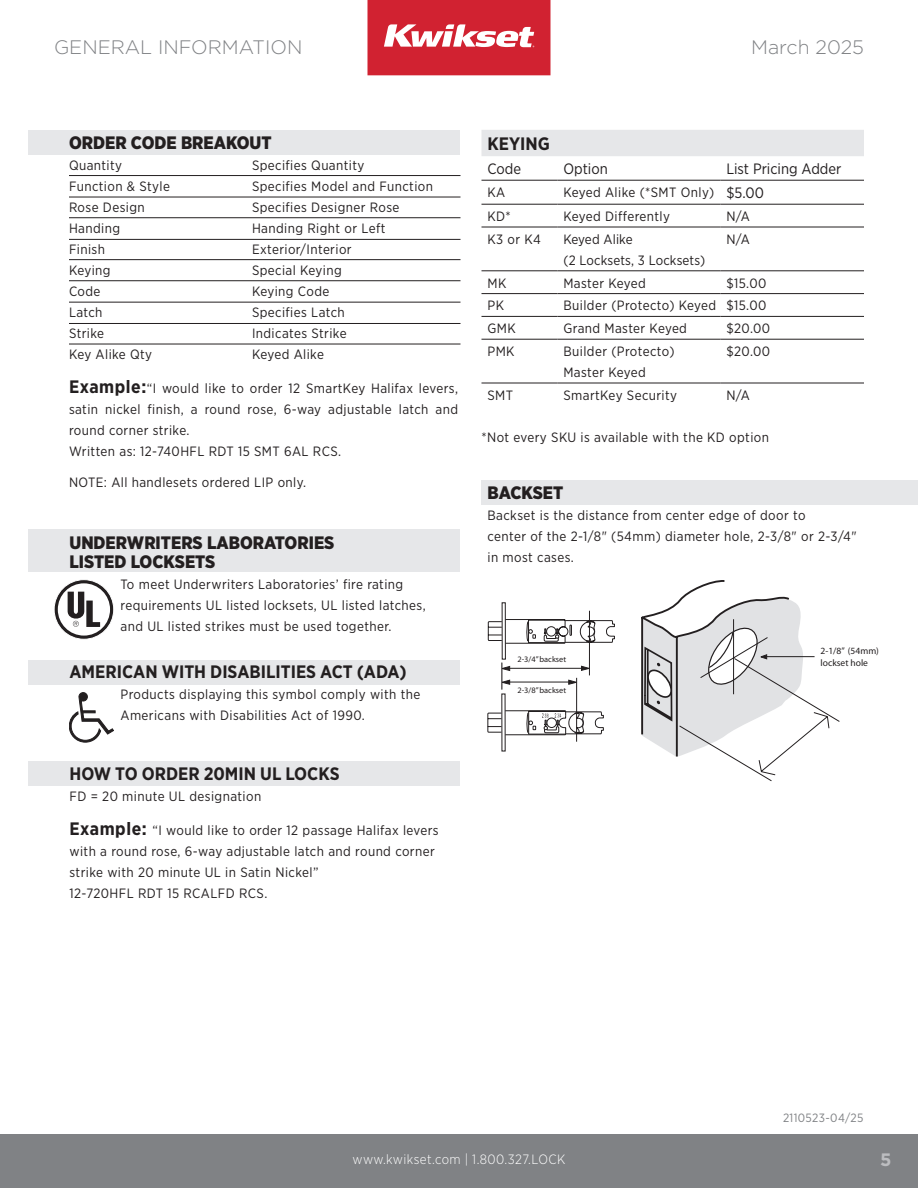
<style>
.page{position:relative;width:918px;height:1188px;background:#fff}
.page>*{position:absolute;margin:0;border:0;box-sizing:border-box;transform-origin:0 0}
.t1{font:300 19.5px "Gotham";color:#808285}
.Header_-_Gotham_Narrow_Black{font:900 18px/19.5px "Gotham Narrow";color:#231f20}
.Header_-_Gotham_Narrow_Black-2{font:700 18px "Gotham Narrow";color:#231f20}
.t2{font:700 18px "Gotham";color:#bcbdc0}
.sub_cat{font:15px "Gotham Narrow";color:#231f20}
.content{font:13.5px/21px "Gotham Narrow";letter-spacing:.03em;color:#231f20}
.content-2{font:13.5px/21px "Gotham Narrow";letter-spacing:.01em;color:#231f20}
.t3{font:300 13.5px "Gotham Narrow";letter-spacing:.03em;color:#fff}
.t4{font:12px "Gotham Narrow";letter-spacing:.03em;color:#808285}
.t5{font:9.45px/11.4px "Myriad";color:#231f20}
.t6{font:8.4px "Myriad";color:#231f20}
.s1{font-weight:700;font-size:18px}
</style>
<div class="page">
<div style="left:0;top:1134px;width:918px;height:54px;background:#808285"></div>
<svg style="left:367px;top:0;width:184px;height:75px;background:#d7404d"></svg>
<div style="left:28px;top:130px;width:432px;height:24px;background:#e6e7e9"></div>
<div style="left:28px;top:660px;width:432px;height:24px;background:#e6e7e9"></div>
<div style="left:28px;top:762px;width:432px;height:24px;background:#e6e7e9"></div>
<div style="left:28px;top:530px;width:432px;height:42px;background:#e6e7e9"></div>
<div style="left:482px;top:130px;width:382px;height:26px;background:#e6e7e9"></div>
<hr style="left:482px;top:180px;width:75px;height:1px;background:#231f20">
<hr style="left:557px;top:180px;width:163px;height:1px;background:#231f20">
<hr style="left:720px;top:180px;width:144px;height:1px;background:#231f20">
<hr style="left:482px;top:204px;width:75px;height:1px;background:#231f20">
<hr style="left:557px;top:204px;width:163px;height:1px;background:#231f20">
<hr style="left:720px;top:204px;width:144px;height:1px;background:#231f20">
<hr style="left:482px;top:227px;width:75px;height:1px;background:#231f20">
<hr style="left:557px;top:227px;width:163px;height:1px;background:#231f20">
<hr style="left:720px;top:227px;width:144px;height:1px;background:#231f20">
<hr style="left:482px;top:270px;width:75px;height:1px;background:#231f20">
<hr style="left:557px;top:270px;width:163px;height:1px;background:#231f20">
<hr style="left:720px;top:270px;width:144px;height:1px;background:#231f20">
<hr style="left:482px;top:293px;width:75px;height:1px;background:#231f20">
<hr style="left:557px;top:293px;width:163px;height:1px;background:#231f20">
<hr style="left:720px;top:293px;width:144px;height:1px;background:#231f20">
<hr style="left:482px;top:316px;width:75px;height:1px;background:#231f20">
<hr style="left:557px;top:316px;width:163px;height:1px;background:#231f20">
<hr style="left:720px;top:316px;width:144px;height:1px;background:#231f20">
<hr style="left:482px;top:339px;width:75px;height:1px;background:#231f20">
<hr style="left:557px;top:339px;width:163px;height:1px;background:#231f20">
<hr style="left:720px;top:339px;width:144px;height:1px;background:#231f20">
<hr style="left:482px;top:383px;width:75px;height:1px;background:#231f20">
<hr style="left:557px;top:383px;width:163px;height:1px;background:#231f20">
<hr style="left:720px;top:383px;width:144px;height:1px;background:#231f20">
<div style="left:482px;top:480px;width:436px;height:25px;background:#e6e7e9"></div>
<div style="left:502px;top:602px;width:4px;height:57px;border:1px solid #231f20"></div>
<svg style="left:488px;top:610px;width:127px;height:132px"></svg>
<hr style="left:502px;top:694px;width:3px;height:57px;background:#fff">
<svg style="left:641px;top:580px;width:199px;height:201px"></svg>
<svg style="left:69px;top:692px;width:45px;height:50px"></svg>
<svg style="left:54px;top:580px;width:60px;height:59px"></svg>
<div style="left:54px;top:580px;width:60px;height:59px;border:1px solid #fff;border-radius:50%"></div>
<div style="left:58px;top:583px;width:52px;height:53px;background:#fff;border-radius:50%"></div>
<svg style="left:68px;top:592px;width:32px;height:35px"></svg>
<hr style="left:69px;top:175px;width:391px;height:1px;background:#231f20">
<hr style="left:69px;top:197px;width:391px;height:1px;background:#231f20">
<hr style="left:69px;top:217px;width:391px;height:1px;background:#231f20">
<hr style="left:69px;top:239px;width:391px;height:1px;background:#231f20">
<hr style="left:69px;top:259px;width:391px;height:1px;background:#231f20">
<hr style="left:69px;top:280px;width:391px;height:1px;background:#231f20">
<hr style="left:69px;top:302px;width:391px;height:1px;background:#231f20">
<hr style="left:69px;top:323px;width:391px;height:1px;background:#231f20">
<hr style="left:69px;top:344px;width:391px;height:1px;background:#231f20">
<p class="t1" style="left:54px;top:35px;width:250px">GENERAL INFORMATION</p>
<h1 class="t1" style="left:751px;top:35px;width:114px">March 2025</h1>
<p class="Header_-_Gotham_Narrow_Black" style="left:69px;top:132px;width:204px">ORDER CODE BREAKOUT</p>
<p class="content" style="left:69px;top:154px;width:55px">Quantity</p>
<p class="content" style="left:252px;top:154px;width:114px">Specifies Quantity</p>
<p class="content" style="left:69px;top:175px;width:103px">Function &amp; Style</p>
<p class="content" style="left:252px;top:175px;width:183px">Specifies Model and Function</p>
<p class="content" style="left:69px;top:196px;width:77px">Rose Design</p>
<p class="content" style="left:252px;top:196px;width:149px">Specifies Designer Rose</p>
<p class="content" style="left:69px;top:217px;width:53px">Handing</p>
<p class="content" style="left:252px;top:217px;width:135px">Handing Right or Left</p>
<p class="content" style="left:69px;top:238px;width:37px">Finish</p>
<p class="content" style="left:252px;top:238px;width:101px">Exterior/Interior</p>
<p class="content" style="left:69px;top:259px;width:43px">Keying</p>
<p class="content" style="left:252px;top:259px;width:91px">Special Keying</p>
<p class="content" style="left:69px;top:280px;width:33px">Code</p>
<p class="content" style="left:252px;top:280px;width:79px">Keying Code</p>
<p class="content" style="left:69px;top:301px;width:35px">Latch</p>
<p class="content" style="left:252px;top:301px;width:94px">Specifies Latch</p>
<p class="content" style="left:69px;top:322px;width:37px">Strike</p>
<p class="content" style="left:252px;top:322px;width:96px">Indicates Strike</p>
<p class="content" style="left:69px;top:343px;width:85px">Key Alike Qty</p>
<p class="content" style="left:252px;top:343px;width:73px">Keyed Alike</p>
<p class="content" style="left:69px;top:378px;width:391px;text-align:justify"><span class="s1">Example:</span>“I would like to order 12 SmartKey Halifax levers, satin nickel finish, a round rose, 6-way adjustable latch and round corner strike.</p>
<p class="content" style="left:69px;top:441px;width:274px">Written as: 12-740HFL RDT 15 SMT 6AL RCS.</p>
<p class="content" style="left:69px;top:472px;width:239px">NOTE: All handlesets ordered LIP only.</p>
<p class="Header_-_Gotham_Narrow_Black" style="left:70px;top:532px;width:266px">UNDERWRITERS LABORATORIES<br>LISTED LOCKSETS</p>
<p class="content" style="left:121px;top:573px;width:307px">To meet Underwriters Laboratories’ fire rating requirements UL listed locksets, UL listed latches, and UL listed strikes must be used together.</p>
<p class="Header_-_Gotham_Narrow_Black-2" style="left:70px;top:660px;width:339px">AMERICAN WITH DISABILITIES ACT (ADA)</p>
<p class="content" style="left:121px;top:683px;width:301px">Products displaying this symbol comply with the</p>
<p class="content" style="left:121px;top:704px;width:246px">Americans with Disabilities Act of 1990.</p>
<p class="Header_-_Gotham_Narrow_Black-2" style="left:70px;top:762px;width:272px">HOW TO ORDER 20MIN UL LOCKS</p>
<p class="content" style="left:70px;top:785px;width:193px">FD = 20 minute UL designation</p>
<p class="content" style="left:70px;top:819px;width:371px"><span class="s1">Example:</span> “I would like to order 12 passage Halifax levers with a round rose, 6-way adjustable latch and round corner strike with 20 minute UL in Satin Nickel”</p>
<p class="content" style="left:70px;top:882px;width:199px">12-720HFL RDT 15 RCALFD RCS.</p>
<p class="Header_-_Gotham_Narrow_Black-2" style="left:488px;top:132px;width:64px">KEYING</p>
<p class="sub_cat" style="left:488px;top:160px;width:35px">Code</p>
<p class="sub_cat" style="left:563px;top:160px;width:46px">Option</p>
<p class="sub_cat" style="left:726px;top:160px;width:117px">List Pricing Adder</p>
<p class="content" style="left:488px;top:181px;width:19px">KA</p>
<p class="content" style="left:563px;top:181px;width:153px">Keyed Alike (*SMT Only)</p>
<p class="sub_cat" style="left:726px;top:184px;width:39px">$5.00</p>
<p class="content" style="left:488px;top:205px;width:25px">KD*</p>
<p class="content" style="left:563px;top:205px;width:108px">Keyed Differently</p>
<p class="content" style="left:726px;top:205px;width:25px">N/A</p>
<p class="content" style="left:488px;top:228px;width:55px">K3 or K4</p>
<p class="content-2" style="left:563px;top:228px;width:143px">Keyed Alike<br>(2 Locksets, 3 Locksets)</p>
<p class="content" style="left:726px;top:228px;width:25px">N/A</p>
<p class="content" style="left:488px;top:272px;width:20px">MK</p>
<p class="content" style="left:563px;top:272px;width:84px">Master Keyed</p>
<p class="content" style="left:726px;top:272px;width:42px">$15.00</p>
<p class="content" style="left:488px;top:295px;width:18px">PK</p>
<p class="content" style="left:563px;top:295px;width:154px">Builder (Protecto) Keyed</p>
<p class="content" style="left:726px;top:295px;width:42px">$15.00</p>
<p class="content" style="left:488px;top:318px;width:30px">GMK</p>
<p class="content" style="left:563px;top:318px;width:125px">Grand Master Keyed</p>
<p class="content" style="left:726px;top:318px;width:45px">$20.00</p>
<p class="content" style="left:488px;top:340px;width:29px">PMK</p>
<p class="content" style="left:563px;top:340px;width:113px">Builder (Protecto)<br>Master Keyed</p>
<p class="content" style="left:726px;top:340px;width:45px">$20.00</p>
<p class="content" style="left:488px;top:384px;width:27px">SMT</p>
<p class="content" style="left:563px;top:384px;width:115px">SmartKey Security</p>
<p class="content" style="left:726px;top:384px;width:25px">N/A</p>
<p class="content" style="left:482px;top:426px;width:289px">*Not every SKU is available with the KD option</p>
<p class="Header_-_Gotham_Narrow_Black" style="left:488px;top:482px;width:77px">BACKSET</p>
<p class="content" style="left:488px;top:504px;width:371px">Backset is the distance from center edge of door to<br>center of the 2-1/8" (54mm) diameter hole, 2-3/8" or 2-3/4" in most cases.</p>
<p class="t6" style="left:517px;top:655px;width:50px">2-3/4” backset</p>
<p class="t5" style="left:821px;top:646px;width:60px">2-1/8” (54mm) lockset hole</p>
<p class="t6" style="left:517px;top:686px;width:50px">2-3/8” backset</p>
<p class="t4" style="left:783px;top:1110px;width:82px">2110523-04/25</p>
<p class="t3" style="left:353px;top:1151px;width:214px">www.kwikset.com | 1.800.327.LOCK</p>
<h2 class="t2" style="left:880px;top:1148px;width:13px">5</h2>
</div>
